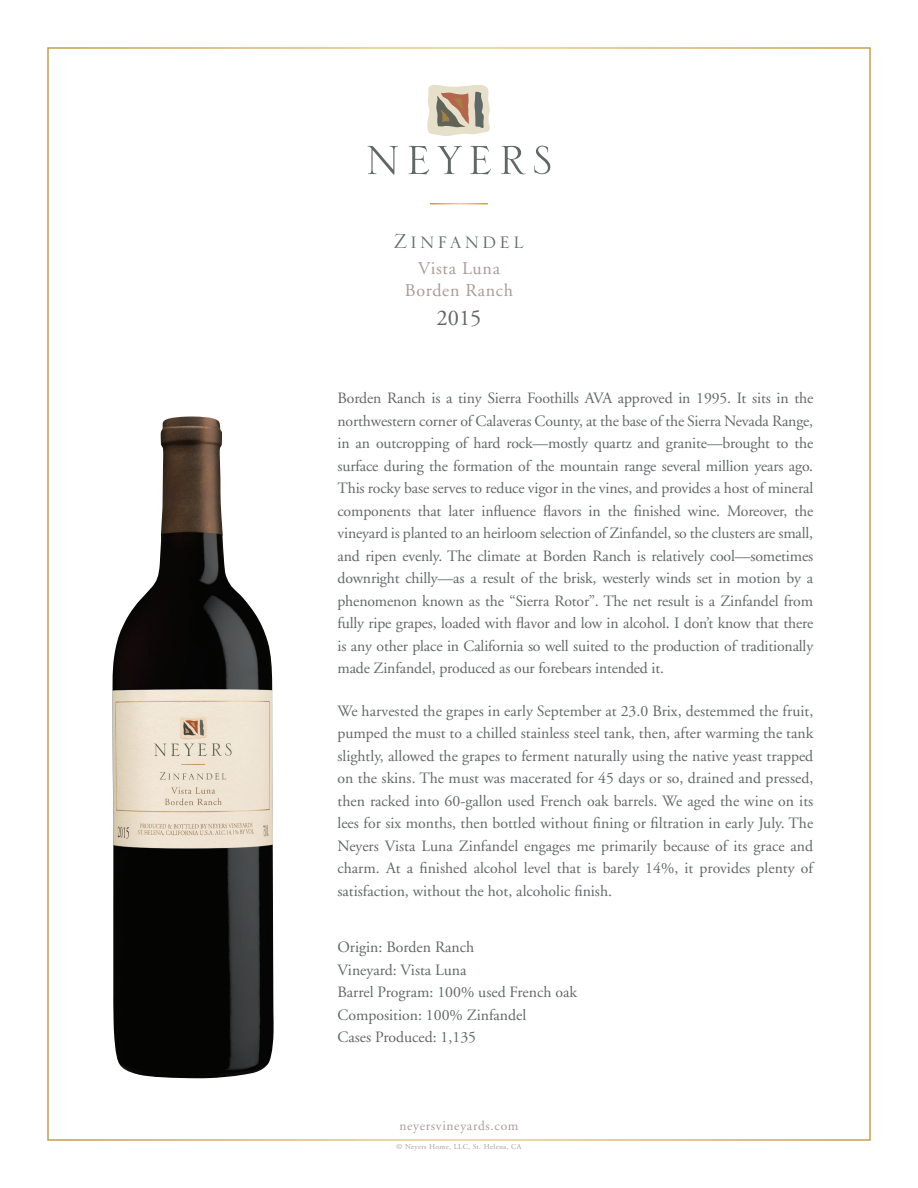
<style>
.page{position:relative;width:918px;height:1188px;background:#fff}
.page>*{position:absolute;margin:0;border:0;box-sizing:border-box;transform-origin:0 0}
.t1{font:27px "Serlio LH";letter-spacing:.1em;color:#606867}
.t2{font:22.5px "Adobe Garamond";color:#606867}
.t3{font:18px "Adobe Garamond";letter-spacing:.04em;color:#ac9b96}
.t4{font:15.75px/22.5px "Adobe Garamond";color:#606867;text-align:justify}
.t5{font:13.5px "Adobe Garamond";letter-spacing:.05em;color:#ac9b96}
.t6{font:7.5px "Adobe Garamond";letter-spacing:.05em;color:#ac9b96}
</style>
<div class="page">
<svg style="left:368px;top:146px;width:30px;height:28px"></svg>
<svg style="left:409px;top:146px;width:20px;height:28px"></svg>
<svg style="left:437px;top:146px;width:25px;height:28px"></svg>
<svg style="left:470px;top:146px;width:21px;height:28px"></svg>
<svg style="left:501px;top:146px;width:25px;height:28px"></svg>
<svg style="left:534px;top:146px;width:16px;height:28px"></svg>
<svg style="left:427px;top:85px;width:63px;height:51px;background:#c7bba8"></svg>
<img style="left:112px;top:417px;width:162px;height:661px">
<p class="t1" style="left:394px;top:227px;width:132px">Zinfandel</p>
<p class="t3" style="left:418px;top:259px;width:83px">Vista Luna</p>
<p class="t3" style="left:405px;top:281px;width:110px">Borden Ranch</p>
<p class="t2" style="left:436px;top:306px;width:46px">2015</p>
<p class="t4" style="left:338px;top:387px;width:477px">Borden Ranch is a tiny Sierra Foothills AVA approved in 1995. It sits in the northwestern corner of Calaveras County, at the base of the Sierra Nevada Range, in an outcropping of hard rock—mostly quartz and granite—brought to the surface during the formation of the mountain range several million years ago.<br>This rocky base serves to reduce vigor in the vines, and provides a host of mineral components that later influence flavors in the finished wine. Moreover, the vineyard is planted to an heirloom selection of Zinfandel, so the clusters are small, and ripen evenly. The climate at Borden Ranch is relatively cool—sometimes downright chilly—as a result of the brisk, westerly winds set in motion by a phenomenon known as the “Sierra Rotor”. The net result is a Zinfandel from fully ripe grapes, loaded with flavor and low in alcohol. I don’t know that there is any other place in California so well suited to the production of traditionally made Zinfandel, produced as our forebears intended it.</p>
<p class="t4" style="left:338px;top:700px;width:477px">We harvested the grapes in early September at 23.0 Brix, destemmed the fruit, pumped the must to a chilled stainless steel tank, then, after warming the tank slightly, allowed the grapes to ferment naturally using the native yeast trapped on the skins. The must was macerated for 45 days or so, drained and pressed, then racked into 60-gallon used French oak barrels. We aged the wine on its lees for six months, then bottled without fining or filtration in early July. The Neyers Vista Luna Zinfandel engages me primarily because of its grace and charm. At a finished alcohol level that is barely 14%, it provides plenty of satisfaction, without the hot, alcoholic finish.</p>
<p class="t4" style="left:338px;top:936px;width:138px">Origin: Borden Ranch</p>
<p class="t4" style="left:338px;top:959px;width:131px">Vineyard: Vista Luna</p>
<p class="t4" style="left:338px;top:981px;width:241px">Barrel Program: 100% used French oak</p>
<p class="t4" style="left:338px;top:1004px;width:190px">Composition: 100% Zinfandel</p>
<p class="t4" style="left:338px;top:1026px;width:140px">Cases Produced: 1,135</p>
<p class="t5" style="left:399px;top:1118px;width:121px">neyersvineyards.com</p>
<p class="t6" style="left:396px;top:1143px;width:126px">© Neyers Home, LLC, St. Helena, CA</p>
</div>
